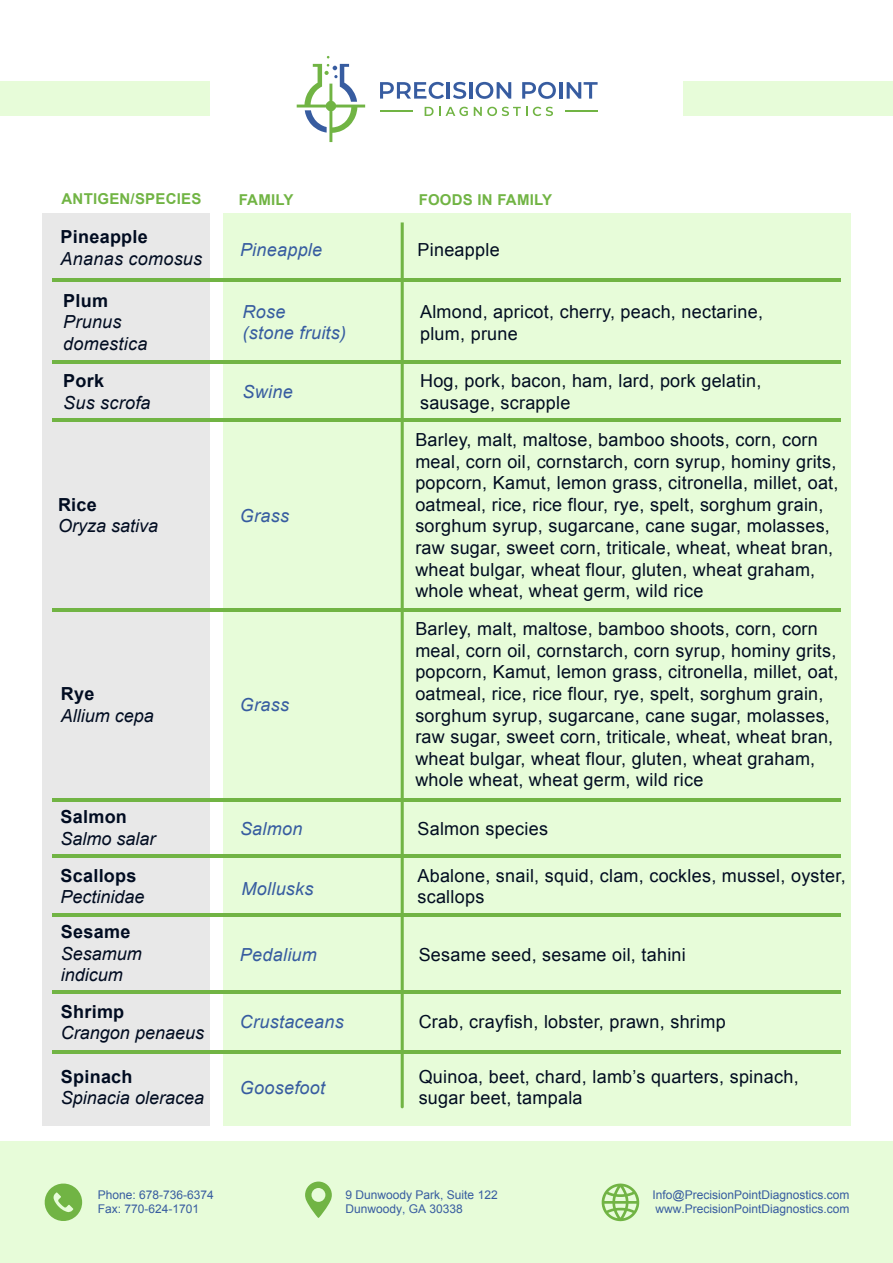
<style>
.page{position:relative;width:893px;height:1263px;background:#fff}
.page>*{position:absolute;margin:0;border:0;box-sizing:border-box;transform-origin:0 0}
.t1{font:18px/21.6px "Arial";letter-spacing:.015em;color:#010c21}
.t2{font:italic 18px/21.6px "Arial";color:#010c21}
.t3{font:italic 18px/21.6px "Arial";letter-spacing:.015em;color:#375ca0}
.t4{font:700 18px "Arial";letter-spacing:.015em;color:#010c21}
.t5{font:700 15px "Arial";letter-spacing:.015em;color:#71b444}
.t6{font:12px/14.4px "Arial";color:#375ca0}
</style>
<div class="page">
<div style="left:0;top:1141px;width:893px;height:122px;background:#e7fcd9"></div>
<svg style="left:305px;top:1181px;width:27px;height:37px"></svg>
<svg style="left:44px;top:1183px;width:38px;height:38px"></svg>
<svg style="left:601px;top:1183px;width:39px;height:38px"></svg>
<svg style="left:380px;top:82px;width:64px;height:17px"></svg>
<hr style="left:447px;top:82px;width:3px;height:17px;background:#375ca0">
<svg style="left:453px;top:82px;width:13px;height:17px"></svg>
<hr style="left:469px;top:82px;width:3px;height:17px;background:#375ca0">
<svg style="left:476px;top:82px;width:35px;height:17px"></svg>
<svg style="left:522px;top:82px;width:34px;height:17px"></svg>
<hr style="left:559px;top:82px;width:3px;height:17px;background:#375ca0">
<svg style="left:567px;top:82px;width:31px;height:17px"></svg>
<svg style="left:474px;top:107px;width:53px;height:9px"></svg>
<svg style="left:533px;top:107px;width:20px;height:9px"></svg>
<svg style="left:425px;top:107px;width:43px;height:9px"></svg>
<hr style="left:380px;top:111px;width:33px;height:1px;background:#71b444">
<hr style="left:565px;top:111px;width:33px;height:1px;background:#71b444">
<svg style="left:297px;top:56px;width:68px;height:86px"></svg>
<div style="left:43px;top:213px;width:167px;height:913px;background:#e8e8e8"></div>
<div style="left:224px;top:213px;width:627px;height:913px;background:#e7fcd9"></div>
<hr style="left:52px;top:279px;width:789px;height:3px;background:#71b444">
<hr style="left:52px;top:609px;width:789px;height:3px;background:#71b444">
<hr style="left:52px;top:914px;width:789px;height:3px;background:#71b444">
<hr style="left:52px;top:798px;width:789px;height:3px;background:#71b444">
<hr style="left:52px;top:855px;width:789px;height:3px;background:#71b444">
<hr style="left:52px;top:990px;width:789px;height:3px;background:#71b444">
<hr style="left:52px;top:1050px;width:789px;height:3px;background:#71b444">
<hr style="left:52px;top:361px;width:789px;height:3px;background:#71b444">
<hr style="left:52px;top:419px;width:789px;height:3px;background:#71b444">
<svg style="left:401px;top:222px;width:3px;height:886px;background:#7ab94f"></svg>
<div style="left:0;top:81px;width:210px;height:34px;background:#e7fcd9"></div>
<div style="left:683px;top:81px;width:210px;height:34px;background:#e7fcd9"></div>
<p class="t5" style="left:62px;top:193px;width:141px">ANTIGEN/SPECIES</p>
<p class="t5" style="left:239px;top:194px;width:56px">FAMILY</p>
<p class="t5" style="left:419px;top:194px;width:135px">FOODS IN FAMILY</p>
<p class="t3" style="left:240px;top:241px;width:84px">Pineapple</p>
<p class="t1" style="left:418px;top:241px;width:84px">Pineapple</p>
<p class="t4" style="left:63px;top:294px;width:46px">Plum</p>
<p class="t2" style="left:63px;top:313px;width:86px">Prunus domestica</p>
<p class="t3" style="left:243px;top:302px;width:105px">Rose<br>(stone fruits)</p>
<p class="t1" style="left:420px;top:302px;width:344px">Almond, apricot, cherry, peach, nectarine, plum, prune</p>
<p class="t4" style="left:63px;top:374px;width:42px">Pork</p>
<p class="t2" style="left:63px;top:393px;width:89px">Sus scrofa</p>
<p class="t4" style="left:61px;top:230px;width:89px">Pineapple</p>
<p class="t2" style="left:61px;top:250px;width:143px">Ananas comosus</p>
<p class="t3" style="left:243px;top:382px;width:52px">Swine</p>
<p class="t1" style="left:420px;top:372px;width:343px">Hog, pork, bacon, ham, lard, pork gelatin, sausage, scrapple</p>
<p class="t4" style="left:58px;top:498px;width:40px">Rice</p>
<p class="t2" style="left:58px;top:517px;width:102px">Oryza sativa</p>
<p class="t4" style="left:61px;top:687px;width:35px">Rye</p>
<p class="t2" style="left:61px;top:706px;width:95px">Allium cepa</p>
<p class="t4" style="left:61px;top:810px;width:68px">Salmon</p>
<p class="t2" style="left:61px;top:829px;width:97px">Salmo salar</p>
<p class="t4" style="left:61px;top:868px;width:77px">Scallops</p>
<p class="t2" style="left:61px;top:888px;width:86px">Pectinidae</p>
<p class="t3" style="left:240px;top:506px;width:51px">Grass</p>
<p class="t3" style="left:240px;top:695px;width:51px">Grass</p>
<p class="t1" style="left:415px;top:431px;width:425px">Barley, malt, maltose, bamboo shoots, corn, corn meal, corn oil, cornstarch, corn syrup, hominy grits, popcorn, Kamut, lemon grass, citronella, millet, oat, oatmeal, rice, rice flour, rye, spelt, sorghum grain, sorghum syrup, sugarcane, cane sugar, molasses, raw sugar, sweet corn, triticale, wheat, wheat bran, wheat bulgar, wheat flour, gluten, wheat graham, whole wheat, wheat germ, wild rice</p>
<p class="t1" style="left:415px;top:620px;width:425px">Barley, malt, maltose, bamboo shoots, corn, corn meal, corn oil, cornstarch, corn syrup, hominy grits, popcorn, Kamut, lemon grass, citronella, millet, oat, oatmeal, rice, rice flour, rye, spelt, sorghum grain, sorghum syrup, sugarcane, cane sugar, molasses, raw sugar, sweet corn, triticale, wheat, wheat bran, wheat bulgar, wheat flour, gluten, wheat graham, whole wheat, wheat germ, wild rice</p>
<p class="t3" style="left:240px;top:820px;width:64px">Salmon</p>
<p class="t1" style="left:417px;top:820px;width:132px">Salmon species</p>
<p class="t3" style="left:242px;top:879px;width:73px">Mollusks</p>
<p class="t1" style="left:417px;top:866px;width:430px">Abalone, snail, squid, clam, cockles, mussel, oyster, scallops</p>
<p class="t4" style="left:61px;top:925px;width:71px">Sesame</p>
<p class="t2" style="left:61px;top:944px;width:83px">Sesamum indicum</p>
<p class="t3" style="left:240px;top:945px;width:78px">Pedalium</p>
<p class="t1" style="left:419px;top:945px;width:269px">Sesame seed, sesame oil, tahini</p>
<p class="t4" style="left:61px;top:1004px;width:65px">Shrimp</p>
<p class="t2" style="left:61px;top:1024px;width:145px">Crangon penaeus</p>
<p class="t3" style="left:240px;top:1013px;width:105px">Crustaceans</p>
<p class="t1" style="left:419px;top:1013px;width:309px">Crab, crayfish, lobster, prawn, shrimp</p>
<p class="t4" style="left:61px;top:1069px;width:73px">Spinach</p>
<p class="t2" style="left:61px;top:1089px;width:145px">Spinacia oleracea</p>
<p class="t3" style="left:240px;top:1078px;width:87px">Goosefoot</p>
<p class="t1" style="left:419px;top:1067px;width:381px">Quinoa, beet, chard, lamb’s quarters, spinach, sugar beet, tampala</p>
<p class="t6" style="left:98px;top:1189px;width:118px">Phone: 678-736-6374<br>Fax: 770-624-1701</p>
<p class="t6" style="left:346px;top:1189px;width:154px">9 Dunwoody Park, Suite 122<br>Dunwoody, GA 30338</p>
<p class="t6" style="left:653px;top:1189px;width:198px">Info@PrecisionPointDiagnostics.com www.PrecisionPointDiagnostics.com</p>
</div>
